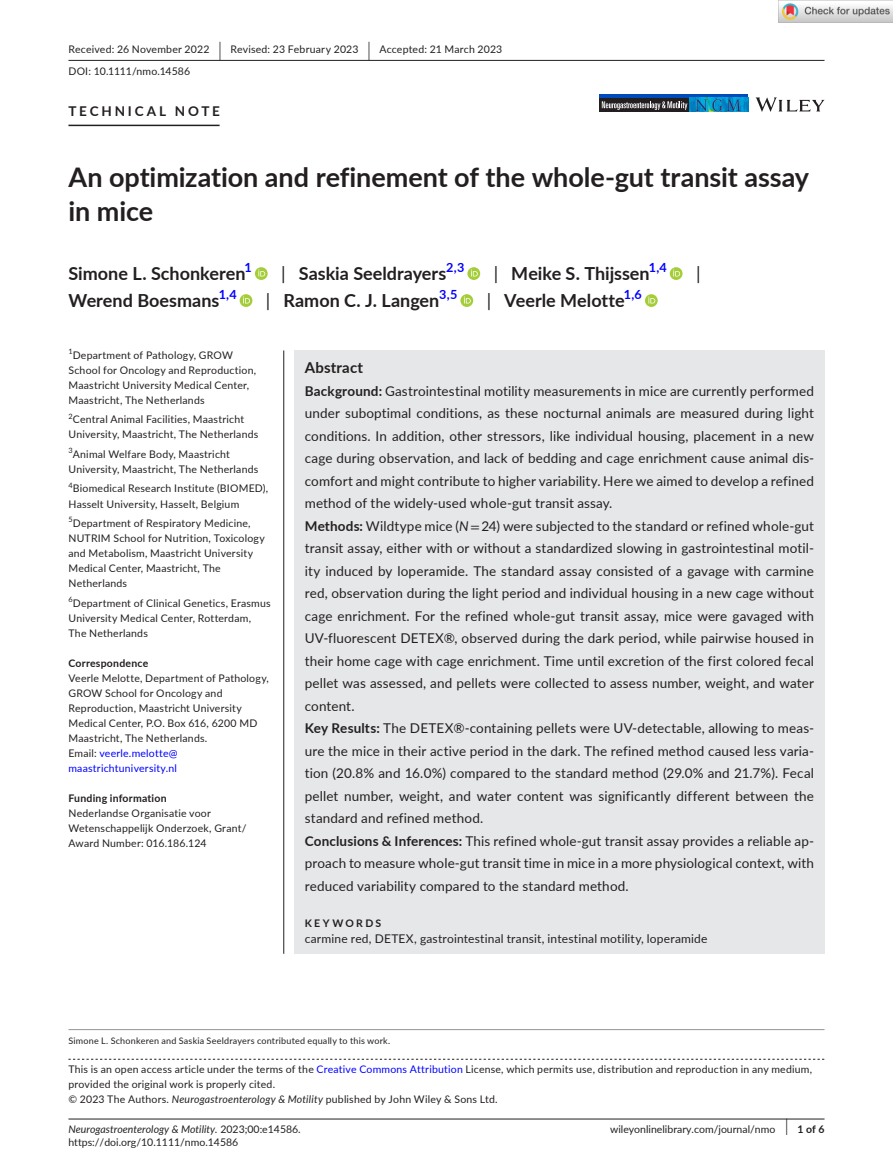
<style>
.page{position:relative;width:893px;height:1174px;background:#fff}
.page>*{position:absolute;margin:0;border:0;box-sizing:border-box;transform-origin:0 0}
.t1{font:700 27px/34.5px "Lato";letter-spacing:-.005em;color:#231f20}
.t2{font:700 18px "Lato";color:#231f20}
.t3{font:18px "Lato";color:#231f20}
.t4{font:700 15px "Lato";letter-spacing:.015em;color:#231f20}
.t5{font:13.5px/22.5px "Lato";letter-spacing:.01em;color:#231f20}
.t6{font:700 13.5px "Lato";letter-spacing:.21em;color:#231f20}
.t7{font:700 12.6px "Lato";color:#00f}
.t8{font:12px "Lato";letter-spacing:.015em;color:#231f20}
.t9{font:10.5px/15px "Lato";letter-spacing:.02em;color:#231f20}
.t10{font:10.5px "Lato";color:#231f20}
.t11{font:italic 10.5px "Lato";color:#231f20}
.t12{font:700 10.5px "Lato";letter-spacing:.02em;color:#231f20}
.t13{font:700 10.5px "Lato";letter-spacing:.22em;color:#231f20}
.t14{font:9px "Lato";letter-spacing:.025em;color:#231f20}
.t15{font:7.35px "Lato";color:#231f20}
.s1{font-size:19.65px}
.s2{font-weight:400}
.s3{color:#00f}
.s4{font-weight:700}
.s5{font-style:italic}
.s6{font-family:"STIX"}
.s7{font-style:normal}
.s8{font-weight:400;font-size:17.4px}
</style>
<div class="page">
<hr style="left:68px;top:1118px;width:756px;height:1px;background:#231f20">
<svg style="left:756px;top:97px;width:68px;height:15px"></svg>
<div style="left:599px;top:94px;width:149px;height:18px;background:#231f20"></div>
<svg style="left:602px;top:101px;width:85px;height:9px"></svg>
<hr style="left:599px;top:94px;width:149px;height:4px;background:#004aba">
<img style="left:689px;top:98px;width:59px;height:14px">
<hr style="left:68px;top:60px;width:756px;height:1px;background:#231f20">
<hr style="left:68px;top:125px;width:152px;height:1px;background:#231f20">
<svg style="left:255px;top:267px;width:13px;height:13px"></svg>
<svg style="left:258px;top:269px;width:7px;height:7px"></svg>
<svg style="left:467px;top:267px;width:13px;height:13px"></svg>
<svg style="left:471px;top:269px;width:7px;height:7px"></svg>
<svg style="left:670px;top:267px;width:12px;height:13px"></svg>
<svg style="left:673px;top:269px;width:7px;height:7px"></svg>
<svg style="left:240px;top:294px;width:12px;height:13px"></svg>
<svg style="left:243px;top:296px;width:7px;height:7px"></svg>
<svg style="left:460px;top:294px;width:13px;height:13px"></svg>
<svg style="left:464px;top:296px;width:7px;height:7px"></svg>
<svg style="left:645px;top:294px;width:13px;height:13px"></svg>
<svg style="left:648px;top:296px;width:7px;height:7px"></svg>
<svg style="left:68px;top:1058px;width:756px;height:1px"></svg>
<hr style="left:68px;top:1029px;width:756px;height:1px;background:#939598">
<div style="left:294px;top:350px;width:530px;height:603px;background:#e6e7e9"></div>
<hr style="left:283px;top:350px;width:1px;height:603px;background:#231f20">
<img style="left:779px;top:0;width:114px;height:23px">
<p class="t9" style="left:68px;top:38px;width:435px;line-height:21.8px">Received: 26 November 2022 <span class="s1">|</span> Revised: 23 February 2023 <span class="s1">|</span> Accepted: 21 March 2023<br>DOI: 10.1111/nmo.14586</p>
<p class="t6" style="left:68px;top:101px;width:153px">TECHNICAL NOTE</p>
<h1 class="t1" style="left:68px;top:159px;width:742px">An optimization and refinement of the whole-gut transit assay in mice</h1>
<h2 class="t2" style="left:68px;top:260px;width:179px">Simone L. Schonkeren</h2>
<p class="t7" style="left:245px;top:258px;width:9px">1</p>
<h2 class="t2" style="left:281px;top:260px;width:167px"><span class="s2">|</span> Saskia Seeldrayers</h2>
<p class="t7" style="left:446px;top:258px;width:20px">2,3</p>
<h2 class="t2" style="left:494px;top:260px;width:158px"><span class="s2">|</span> Meike S. Thijssen</h2>
<p class="t7" style="left:649px;top:258px;width:19px">1,4</p>
<h2 class="t3" style="left:696px;top:260px;width:6px">|</h2>
<h2 class="t2" style="left:68px;top:287px;width:152px">Werend Boesmans</h2>
<p class="t7" style="left:219px;top:285px;width:19px">1,4</p>
<h2 class="t2" style="left:266px;top:287px;width:175px"><span class="s2">|</span> Ramon C. J. Langen</h2>
<p class="t7" style="left:439px;top:285px;width:20px">3,5</p>
<h2 class="t2" style="left:487px;top:287px;width:139px"><span class="s2">|</span> Veerle Melotte</h2>
<p class="t7" style="left:624px;top:285px;width:20px">1,6</p>
<p class="t15" style="left:68px;top:346px;width:6px">1</p>
<p class="t9" style="left:68px;top:347px;width:189px;text-indent:4px">Department of Pathology, GROW School for Oncology and Reproduction, Maastricht University Medical Center, Maastricht, The Netherlands</p>
<p class="t9" style="left:68px;top:412px;width:191px"><sup>2</sup>Central Animal Facilities, Maastricht<br>University, Maastricht, The Netherlands</p>
<p class="t9" style="left:68px;top:446px;width:191px"><sup>3</sup>Animal Welfare Body, Maastricht<br>University, Maastricht, The Netherlands</p>
<p class="t9" style="left:68px;top:481px;width:201px"><sup>4</sup>Biomedical Research Institute (BIOMED),<br>Hasselt University, Hasselt, Belgium</p>
<p class="t9" style="left:68px;top:515px;width:198px"><sup>5</sup>Department of Respiratory Medicine, NUTRIM School for Nutrition, Toxicology and Metabolism, Maastricht University Medical Center, Maastricht, The Netherlands</p>
<p class="t9" style="left:68px;top:595px;width:204px"><sup>6</sup>Department of Clinical Genetics, Erasmus<br>University Medical Center, Rotterdam,<br>The Netherlands</p>
<p class="t12" style="left:68px;top:655px;width:81px">Correspondence</p>
<p class="t9" style="left:68px;top:670px;width:202px">Veerle Melotte, Department of Pathology,<br>GROW School for Oncology and<br>Reproduction, Maastricht University<br>Medical Center, P.O. Box 616, 6200 MD<br>Maastricht, The Netherlands.<br>Email: <span class="s3">veerle.melotte@ maastrichtuniversity.nl</span></p>
<p class="t12" style="left:68px;top:790px;width:100px">Funding information</p>
<p class="t9" style="left:68px;top:805px;width:180px">Nederlandse Organisatie voor<br>Wetenschappelijk Onderzoek, Grant/<br>Award Number: 016.186.124</p>
<p class="t4" style="left:305px;top:356px;width:60px">Abstract</p>
<p class="t5" style="left:305px;top:379px;width:511px"><span class="s4">Background:</span> Gastrointestinal motility measurements in mice are currently performed under suboptimal conditions, as these nocturnal animals are measured during light conditions. In addition, other stressors, like individual housing, placement in a new cage during observation, and lack of bedding and cage enrichment cause animal dis&shy;comfort and might contribute to higher variability. Here we aimed to develop a refined method of the widely-used whole-gut transit assay.<br><span class="s4">Methods:</span> Wildtype mice (<span class="s5">N</span><span class="s6">=</span> 24) were subjected to the standard or refined whole-gut transit assay, either with or without a standardized slowing in gastrointestinal motil&shy;ity induced by loperamide. The standard assay consisted of a gavage with carmine red, observation during the light period and individual housing in a new cage without cage enrichment. For the refined whole-gut transit assay, mice were gavaged with UV-fluorescent DETEX®, observed during the dark period, while pairwise housed in their home cage with cage enrichment. Time until excretion of the first colored fecal pellet was assessed, and pellets were collected to assess number, weight, and water content.<br><span class="s4">Key Results:</span> The DETEX®-containing pellets were UV-detectable, allowing to meas&shy;ure the mice in their active period in the dark. The refined method caused less varia&shy;tion (20.8% and 16.0%) compared to the standard method (29.0% and 21.7%). Fecal pellet number, weight, and water content was significantly different between the standard and refined method.<br><span class="s4">Conclusions &amp; Inferences:</span> This refined whole-gut transit assay provides a reliable ap&shy;proach to measure whole-gut transit time in mice in a more physiological context, with reduced variability compared to the standard method.</p>
<p class="t13" style="left:305px;top:915px;width:78px">KEYWORDS</p>
<p class="t8" style="left:305px;top:930px;width:404px">carmine red, DETEX, gastrointestinal transit, intestinal motility, loperamide</p>
<p class="t14" style="left:68px;top:1033px;width:323px">Simone L. Schonkeren and Saskia Seeldrayers contributed equally to this work.</p>
<p class="t9" style="left:68px;top:1061px;width:745px">This is an open access article under the terms of the <span class="s3">Creative Commons Attribution</span> License, which permits use, distribution and reproduction in any medium, provided the original work is properly cited.<br>© 2023 The Authors. <span class="s5">Neurogastroenterology &amp; Motility</span> published by John Wiley &amp; Sons Ltd.</p>
<p class="t11" style="left:68px;top:1121px;width:234px">Neurogastroenterology &amp; Motility. <span class="s7">2023;00:e14586.</span></p>
<p class="t12" style="left:786px;top:1121px;width:40px"><span class="s8">|</span> 1 of 6</p>
<p class="t10" style="left:68px;top:1135px;width:171px">https://doi.org/10.1111/nmo.14586</p>
<p class="t10" style="left:610px;top:1121px;width:167px">wileyonlinelibrary.com/journal/nmo</p>
</div>
